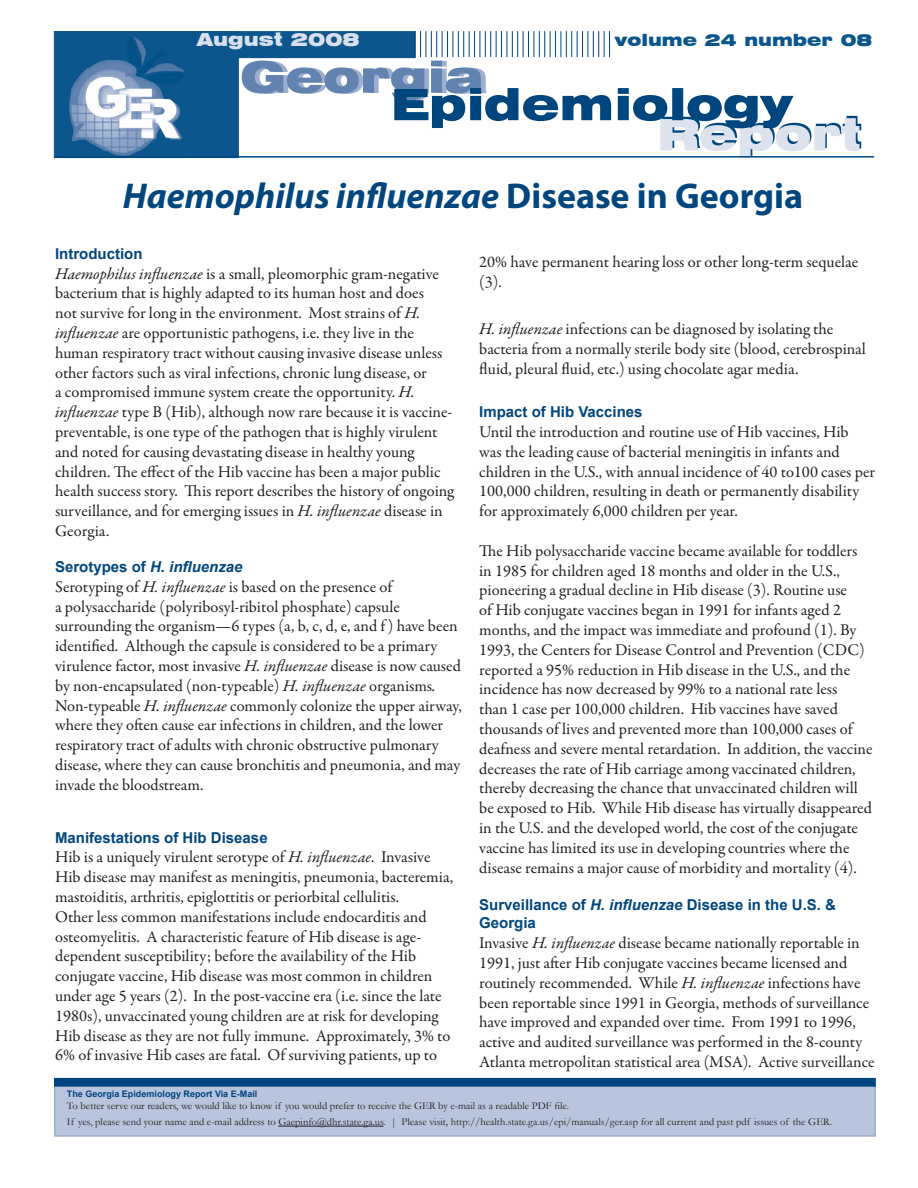
<style>
.page{position:relative;width:918px;height:1188px;background:#fff}
.page>*{position:absolute;margin:0;border:0;box-sizing:border-box;transform-origin:0 0}
.t1{font:italic 700 36px "Myriad Pro";color:#00467e}
.t2{font:900 expanded 18px "Swiss 721 BT";color:#d9dfec}
.t3{font:16.5px/19.8px "Garamond Premr Pro";color:#231f20}
.t4{font:900 expanded 16.5px "Swiss 721 BT";color:#0a568d}
.t5{font:700 15px/18px "Arial";color:#00467e}
.t6{font:italic 700 15px "Arial";color:#00467e}
.t7{font:10.5px/16.2px "Garamond";color:#231f20}
.t8{font:700 9px "Arial";color:#00467e}
.s1{font-style:normal}
.s2{font-style:italic}
.s3{font-family:"Arial"}
</style>
<div class="page">
<img style="left:241px;top:57px;width:621px;height:99px">
<div style="left:54px;top:31px;width:185px;height:127px;background:#0a568d;border:1px solid #0a568d"></div>
<div style="left:217px;top:31px;width:199px;height:27px;background:#0a568d;border:2px solid #0a568d"></div>
<img style="left:69px;top:36px;width:116px;height:120px">
<hr style="left:54px;top:156px;width:820px;height:2px;background:#00467e">
<svg style="left:414px;top:31px;width:196px;height:26px"></svg>
<div style="left:54px;top:1084px;width:822px;height:53px;background:#b9c5dc;border:2px solid #9caecd"></div>
<hr style="left:278px;top:1126px;width:106px;height:1px;background:#231f20">
<div style="left:54px;top:1078px;width:822px;height:9px;background:#00467e;border:2px solid #00467e"></div>
<p class="t2" style="left:197px;top:29px;width:164px">August 2008</p>
<p class="t4" style="left:615px;top:30px;width:259px">volume 24 number 08</p>
<h1 class="t1" style="left:123px;top:173px;width:682px">Haemophilus influenzae <span class="s1">Disease in Georgia</span></h1>
<p class="t5" style="left:55px;top:245px;width:89px">Introduction</p>
<p class="t3" style="left:55px;top:264px;width:401px"><span class="s2">Haemophilus influenzae</span> is a small, pleomorphic gram-negative bacterium that is highly adapted to its human host and does<br>not survive for long in the environment. Most strains of <span class="s2">H. influenzae</span> are opportunistic pathogens, i.e. they live in the human respiratory tract without causing invasive disease unless other factors such as viral infections, chronic lung disease, or<br>a compromised immune system create the opportunity. <span class="s2">H. influenzae</span> type B (Hib), although now rare because it is vaccine&shy;preventable, is one type of the pathogen that is highly virulent and noted for causing devastating disease in healthy young children. The effect of the Hib vaccine has been a major public health success story. This report describes the history of ongoing surveillance, and for emerging issues in <span class="s2">H. influenzae</span> disease in Georgia<span class="s3">.</span></p>
<p class="t6" style="left:55px;top:557px;width:189px"><span class="s1">Serotypes of</span> H. influenzae</p>
<p class="t3" style="left:55px;top:577px;width:408px">Serotyping of <span class="s2">H. influenzae</span> is based on the presence of<br>a polysaccharide (polyribosyl-ribitol phosphate) capsule surrounding the organism—6 types (a, b, c, d, e, and f ) have been identified. Although the capsule is considered to be a primary virulence factor, most invasive <span class="s2">H. influenzae</span> disease is now caused by non-encapsulated (non-typeable) <span class="s2">H. influenzae</span> organisms<span class="s2">.<br></span>Non-typeable <span class="s2">H. influenzae</span> commonly colonize the upper airway, where they often cause ear infections in children, and the lower respiratory tract of adults with chronic obstructive pulmonary disease, where they can cause bronchitis and pneumonia, and may invade the bloodstream.</p>
<p class="t3" style="left:479px;top:253px;width:380px">20% have permanent hearing loss or other long-term sequelae (3).</p>
<p class="t3" style="left:479px;top:319px;width:388px"><span class="s2">H. influenzae</span> infections can be diagnosed by isolating the bacteria from a normally sterile body site (blood, cerebrospinal fluid, pleural fluid, etc.) using chocolate agar media.</p>
<p class="t5" style="left:479px;top:403px;width:165px">Impact of Hib Vaccines</p>
<p class="t3" style="left:479px;top:422px;width:397px">Until the introduction and routine use of Hib vaccines, Hib was the leading cause of bacterial meningitis in infants and children in the U.S., with annual incidence of 40 to100 cases per 100,000 children, resulting in death or permanently disability for approximately 6,000 children per year.</p>
<p class="t3" style="left:479px;top:541px;width:395px">The Hib polysaccharide vaccine became available for toddlers in 1985 for children aged 18 months and older in the U.S., pioneering a gradual decline in Hib disease (3). Routine use<br>of Hib conjugate vaccines began in 1991 for infants aged 2 months, and the impact was immediate and profound (1). By 1993, the Centers for Disease Control and Prevention (CDC) reported a 95% reduction in Hib disease in the U.S., and the incidence has now decreased by 99% to a national rate less<br>than 1 case per 100,000 children. Hib vaccines have saved thousands of lives and prevented more than 100,000 cases of deafness and severe mental retardation. In addition, the vaccine decreases the rate of Hib carriage among vaccinated children, thereby decreasing the chance that unvaccinated children will be exposed to Hib. While Hib disease has virtually disappeared in the U.S. and the developed world, the cost of the conjugate vaccine has limited its use in developing countries where the disease remains a major cause of morbidity and mortality (4).</p>
<p class="t5" style="left:479px;top:897px;width:358px">Surveillance of <span class="s2">H. influenzae</span> Disease in the U.S. &amp;<br>Georgia</p>
<p class="t3" style="left:479px;top:934px;width:397px">Invasive <span class="s2">H. influenzae</span> disease became nationally reportable in 1991, just after Hib conjugate vaccines became licensed and routinely recommended. While <span class="s2">H. influenzae</span> infections have been reportable since 1991 in Georgia, methods of surveillance have improved and expanded over time. From 1991 to 1996, active and audited surveillance was performed in the 8-county Atlanta metropolitan statistical area (MSA). Active surveillance</p>
<p class="t5" style="left:55px;top:829px;width:214px">Manifestations of Hib Disease</p>
<p class="t3" style="left:55px;top:848px;width:400px">Hib is a uniquely virulent serotype of <span class="s2">H. influenzae</span>. Invasive Hib disease may manifest as meningitis, pneumonia, bacteremia, mastoiditis, arthritis, epiglottitis or periorbital cellulitis.<br>Other less common manifestations include endocarditis and osteomyelitis. A characteristic feature of Hib disease is age&shy;dependent susceptibility; before the availability of the Hib conjugate vaccine, Hib disease was most common in children under age 5 years (2). In the post-vaccine era (i.e. since the late 1980s), unvaccinated young children are at risk for developing Hib disease as they are not fully immune. Approximately, 3% to 6% of invasive Hib cases are fatal. Of surviving patients, up to</p>
<p class="t8" style="left:67px;top:1087px;width:192px">The Georgia Epidemiology Report Via E-Mail</p>
<p class="t7" style="left:67px;top:1097px;width:767px">To better serve our readers, we would like to know if you would prefer to receive the GER by e-mail as a readable PDF file.<br>If yes, please send your name and e-mail address to Gaepinfo@dhr.state.ga.us. | Please visit, http://health.state.ga.us/epi/manuals/ger.asp for all current and past pdf issues of the GER.</p>
</div>
